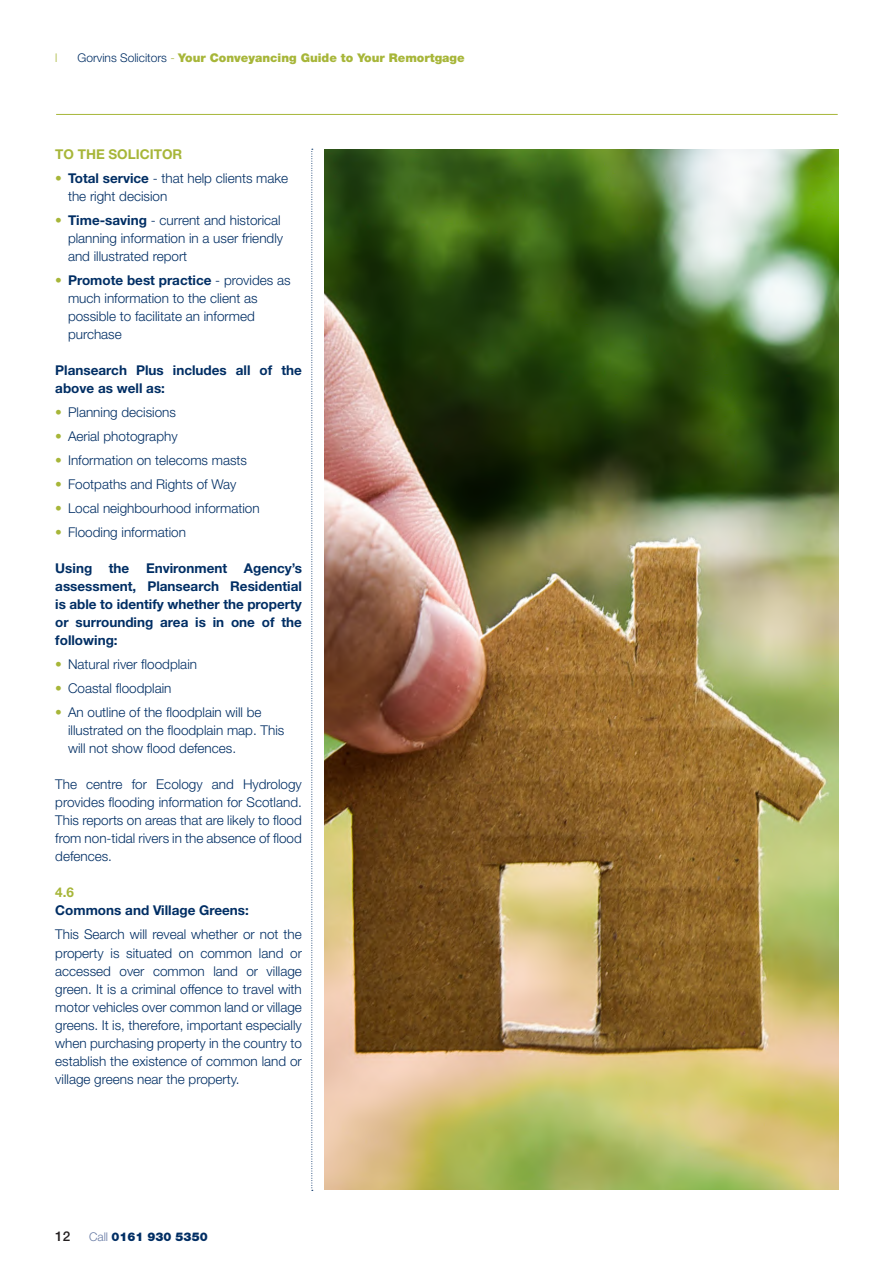
<style>
.page{position:relative;width:893px;height:1263px;background:#fff}
.page>*{position:absolute;margin:0;border:0;box-sizing:border-box;transform-origin:0 0}
.t1{font:300 13.5px/18px "Helvetica Neue";color:#002e64}
.t2{font:700 13.5px/18px "Helvetica Neue";color:#002e64}
.t3{font:700 13.5px "Helvetica Neue";color:#a7b639}
.t4{font:500 13.5px "Helvetica Neue";color:#231f20}
.t5{font:900 12px "Helvetica Neue";color:#a7b639}
.t6{font:900 12px "Helvetica Neue";color:#002e64}
.t7{font:300 12px "Helvetica Neue";color:#a7b639}
.s1{font-weight:300;color:#002e64}
.s2{font-weight:300}
.s3{color:#a7b639}
.s4{font-weight:700}
.s5{font-weight:300;color:#a7b639}
.s6{font-weight:300;color:#667aa4}
</style>
<div class="page">
<hr style="left:56px;top:114px;width:782px;height:1px;background:#a7b639">
<svg style="left:311px;top:149px;width:2px;height:1042px"></svg>
<img style="left:324px;top:150px;width:514px;height:1040px">
<p class="t7" style="left:55px;top:50px;width:4px">l</p>
<p class="t5" style="left:78px;top:50px;width:389px"><span class="s1">Gorvins Solicitors</span> <span class="s2">-</span> Your Conveyancing Guide to Your Remortgage</p>
<p class="t3" style="left:55px;top:146px;width:128px">TO THE SOLICITOR</p>
<p class="t1" style="left:68px;top:169px;width:222px;text-indent:-13px"><span class="s3">•</span> <span class="s4">Total service</span> - that help clients make the right decision</p>
<p class="t1" style="left:68px;top:211px;width:217px;text-indent:-13px"><span class="s3">•</span> <span class="s4">Time-saving</span> - current and historical planning information in a user friendly and illustrated report</p>
<p class="t2" style="left:55px;top:271px;width:237px"><span class="s5">•</span> Promote best practice <span class="s2">- provides as</span></p>
<p class="t1" style="left:68px;top:289px;width:191px">much information to the client as possible to facilitate an informed purchase</p>
<p class="t2" style="left:55px;top:361px;width:248px">Plansearch Plus includes all of the above as well as:</p>
<p class="t1" style="left:55px;top:403px;width:122px"><span class="s3">•</span> Planning decisions</p>
<p class="t1" style="left:55px;top:427px;width:124px"><span class="s3">•</span> Aerial photography</p>
<p class="t1" style="left:55px;top:451px;width:193px"><span class="s3">•</span> Information on telecoms masts</p>
<p class="t1" style="left:55px;top:475px;width:183px"><span class="s3">•</span> Footpaths and Rights of Way</p>
<p class="t1" style="left:55px;top:499px;width:206px"><span class="s3">•</span> Local neighbourhood information</p>
<p class="t1" style="left:55px;top:523px;width:132px"><span class="s3">•</span> Flooding information</p>
<p class="t2" style="left:55px;top:559px;width:248px;text-align:justify">Using the Environment Agency’s assessment, Plansearch Residential is able to identify whether the property or surrounding area is in one of the following:</p>
<p class="t1" style="left:55px;top:655px;width:143px"><span class="s3">•</span> Natural river floodplain</p>
<p class="t1" style="left:55px;top:679px;width:118px"><span class="s3">•</span> Coastal floodplain</p>
<p class="t1" style="left:68px;top:703px;width:218px;text-indent:-13px"><span class="s3">•</span> An outline of the floodplain will be illustrated on the floodplain map. This will not show flood defences.</p>
<p class="t1" style="left:55px;top:775px;width:248px;text-align:justify">The centre for Ecology and Hydrology provides flooding information for Scotland.<br>This reports on areas that are likely to flood from non-tidal rivers in the absence of flood defences.</p>
<p class="t3" style="left:55px;top:884px;width:20px">4.6</p>
<p class="t2" style="left:55px;top:901px;width:195px">Commons and Village Greens:</p>
<p class="t1" style="left:55px;top:925px;width:248px;text-align:justify">This Search will reveal whether or not the property is situated on common land or accessed over common land or village green. It is a criminal offence to travel with motor vehicles over common land or village greens. It is, therefore, important especially when purchasing property in the country to establish the existence of common land or village greens near the property.</p>
<p class="t4" style="left:55px;top:1228px;width:17px">12</p>
<p class="t6" style="left:89px;top:1229px;width:120px"><span class="s6">Call</span> 0161 930 5350</p>
</div>
